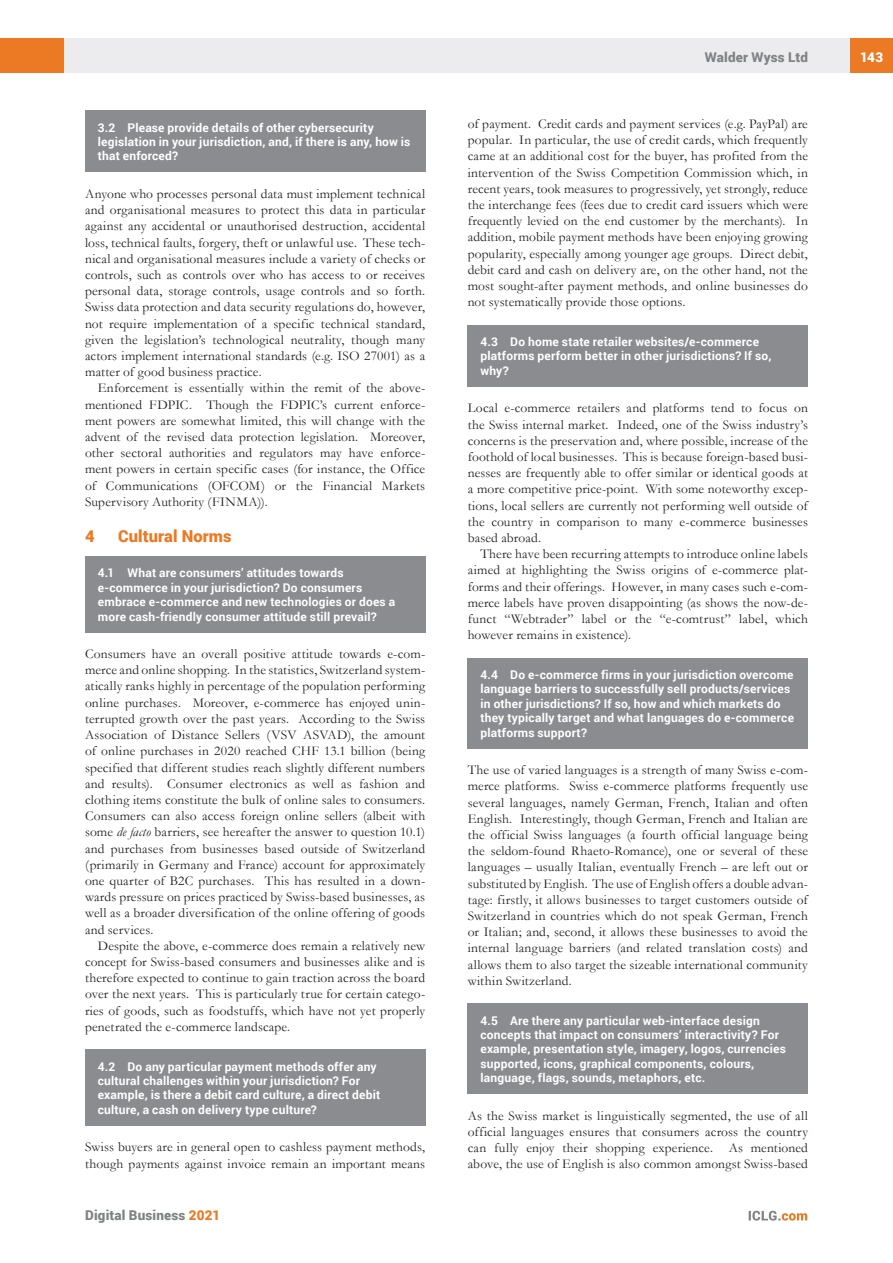
<style>
.page{position:relative;width:893px;height:1263px;background:#fff}
.page>*{position:absolute;margin:0;border:0;box-sizing:border-box;transform-origin:0 0}
.t1{font:900 16.5px "Roboto";letter-spacing:.005em;color:#ec7923}
.t2{font:13.5px/16.2px "Garamond";letter-spacing:.01em;color:#231f20;text-align:justify}
.t3{font:900 13.5px "Roboto";letter-spacing:.01em;color:#808285}
.t4{font:900 13.5px "Roboto";color:#fff}
.t5{font:700 12px/14.4px "Roboto";letter-spacing:.015em;color:#fff}
.s1{font-style:italic}
.s2{color:#ec7923}
</style>
<div class="page">
<div style="left:64px;top:38px;width:786px;height:34px;background:#ececee"></div>
<div style="left:850px;top:38px;width:43px;height:34px;background:#ec7923"></div>
<div style="left:0;top:38px;width:64px;height:34px;background:#ec7923"></div>
<svg style="left:749px;top:1211px;width:58px;height:9px"></svg>
<div style="left:468px;top:325px;width:340px;height:62px;background:#8a8c8f"></div>
<div style="left:468px;top:658px;width:340px;height:90px;background:#8a8c8f"></div>
<div style="left:468px;top:1003px;width:340px;height:91px;background:#8a8c8f"></div>
<div style="left:85px;top:111px;width:340px;height:61px;background:#8a8c8f"></div>
<div style="left:85px;top:556px;width:340px;height:76px;background:#8a8c8f"></div>
<div style="left:85px;top:1049px;width:340px;height:76px;background:#8a8c8f"></div>
<p class="t5" style="left:98px;top:120px;width:314px">3.2 Please provide details of other cybersecurity legislation in your jurisdiction, and, if there is any, how is that enforced?</p>
<p class="t2" style="left:85px;top:185px;width:342px">Anyone who processes personal data must implement technical and organisational measures to protect this data in particular against any accidental or unauthorised destruction, accidental loss, technical faults, forgery, theft or unlawful use. These tech&shy;nical and organisational measures include a variety of checks or controls, such as controls over who has access to or receives personal data, storage controls, usage controls and so forth.<br>Swiss data protection and data security regulations do, however, not require implementation of a specific technical standard, given the legislation’s technological neutrality, though many actors implement international standards (e.g. ISO 27001) as a matter of good business practice.</p>
<p class="t2" style="left:85px;top:380px;width:342px;text-indent:13px">Enforcement is essentially within the remit of the above&shy;mentioned FDPIC. Though the FDPIC’s current enforce&shy;ment powers are somewhat limited, this will change with the advent of the revised data protection legislation. Moreover, other sectoral authorities and regulators may have enforce&shy;ment powers in certain specific cases (for instance, the Office of Communications (OFCOM) or the Financial Markets Supervisory Authority (FINMA)).</p>
<p class="t1" style="left:85px;top:524px;width:11px">4</p>
<p class="t1" style="left:118px;top:524px;width:115px">Cultural Norms</p>
<p class="t5" style="left:98px;top:565px;width:299px">4.1 What are consumers’ attitudes towards e-commerce in your jurisdiction? Do consumers embrace e-commerce and new technologies or does a more cash-friendly consumer attitude still prevail?</p>
<p class="t2" style="left:85px;top:645px;width:342px">Consumers have an overall positive attitude towards e-com&shy;merce and online shopping. In the statistics, Switzerland system&shy;atically ranks highly in percentage of the population performing online purchases. Moreover, e-commerce has enjoyed unin&shy;terrupted growth over the past years. According to the Swiss Association of Distance Sellers (VSV ASVAD), the amount of online purchases in 2020 reached CHF 13.1 billion (being specified that different studies reach slightly different numbers and results). Consumer electronics as well as fashion and clothing items constitute the bulk of online sales to consumers.<br>Consumers can also access foreign online sellers (albeit with some <span class="s1">de facto</span> barriers, see hereafter the answer to question 10.1) and purchases from businesses based outside of Switzerland (primarily in Germany and France) account for approximately one quarter of B2C purchases. This has resulted in a down&shy;wards pressure on prices practiced by Swiss-based businesses, as well as a broader diversification of the online offering of goods and services.</p>
<p class="t2" style="left:85px;top:937px;width:342px;text-indent:13px">Despite the above, e-commerce does remain a relatively new concept for Swiss-based consumers and businesses alike and is therefore expected to continue to gain traction across the board over the next years. This is particularly true for certain catego&shy;ries of goods, such as foodstuffs, which have not yet properly penetrated the e-commerce landscape.</p>
<p class="t5" style="left:98px;top:1059px;width:284px">4.2 Do any particular payment methods offer any cultural challenges within your jurisdiction? For example, is there a debit card culture, a direct debit culture, a cash on delivery type culture?</p>
<p class="t2" style="left:85px;top:1138px;width:342px">Swiss buyers are in general open to cashless payment methods, though payments against invoice remain an important means</p>
<p class="t3" style="left:85px;top:1206px;width:137px">Digital Business <span class="s2">2021</span></p>
<p class="t3" style="left:705px;top:48px;width:105px">Walder Wyss Ltd</p>
<p class="t4" style="left:860px;top:48px;width:25px">143</p>
<p class="t2" style="left:468px;top:115px;width:342px">of payment. Credit cards and payment services (e.g. PayPal) are popular. In particular, the use of credit cards, which frequently came at an additional cost for the buyer, has profited from the intervention of the Swiss Competition Commission which, in recent years, took measures to progressively, yet strongly, reduce the interchange fees (fees due to credit card issuers which were frequently levied on the end customer by the merchants). In addition, mobile payment methods have been enjoying growing popularity, especially among younger age groups. Direct debit, debit card and cash on delivery are, on the other hand, not the most sought-after payment methods, and online businesses do not systematically provide those options.</p>
<p class="t5" style="left:480px;top:334px;width:292px">4.3 Do home state retailer websites/e-commerce platforms perform better in other jurisdictions? If so, why?</p>
<p class="t2" style="left:468px;top:400px;width:342px">Local e-commerce retailers and platforms tend to focus on the Swiss internal market. Indeed, one of the Swiss industry’s concerns is the preservation and, where possible, increase of the foothold of local businesses. This is because foreign-based busi&shy;nesses are frequently able to offer similar or identical goods at a more competitive price-point. With some noteworthy excep&shy;tions, local sellers are currently not performing well outside of the country in comparison to many e-commerce businesses based abroad.</p>
<p class="t2" style="left:468px;top:545px;width:342px;text-indent:13px">There have been recurring attempts to introduce online labels aimed at highlighting the Swiss origins of e-commerce plat&shy;forms and their offerings. However, in many cases such e-com&shy;merce labels have proven disappointing (as shows the now-de&shy;funct “Webtrader” label or the “e-comtrust” label, which however remains in existence).</p>
<p class="t5" style="left:480px;top:667px;width:315px">4.4 Do e-commerce firms in your jurisdiction overcome language barriers to successfully sell products/services in other jurisdictions? If so, how and which markets do they typically target and what languages do e-commerce platforms support?</p>
<p class="t2" style="left:468px;top:761px;width:342px">The use of varied languages is a strength of many Swiss e-com&shy;merce platforms. Swiss e-commerce platforms frequently use several languages, namely German, French, Italian and often English. Interestingly, though German, French and Italian are the official Swiss languages (a fourth official language being the seldom-found Rhaeto-Romance), one or several of these languages – usually Italian, eventually French – are left out or substituted by English. The use of English offers a double advan&shy;tage: firstly, it allows businesses to target customers outside of Switzerland in countries which do not speak German, French or Italian; and, second, it allows these businesses to avoid the internal language barriers (and related translation costs) and allows them to also target the sizeable international community within Switzerland.</p>
<p class="t5" style="left:480px;top:1013px;width:307px">4.5 Are there any particular web-interface design concepts that impact on consumers’ interactivity? For example, presentation style, imagery, logos, currencies supported, icons, graphical components, colours, language, flags, sounds, metaphors, etc.</p>
<p class="t2" style="left:468px;top:1107px;width:342px">As the Swiss market is linguistically segmented, the use of all official languages ensures that consumers across the country can fully enjoy their shopping experience. As mentioned above, the use of English is also common amongst Swiss-based</p>
</div>
